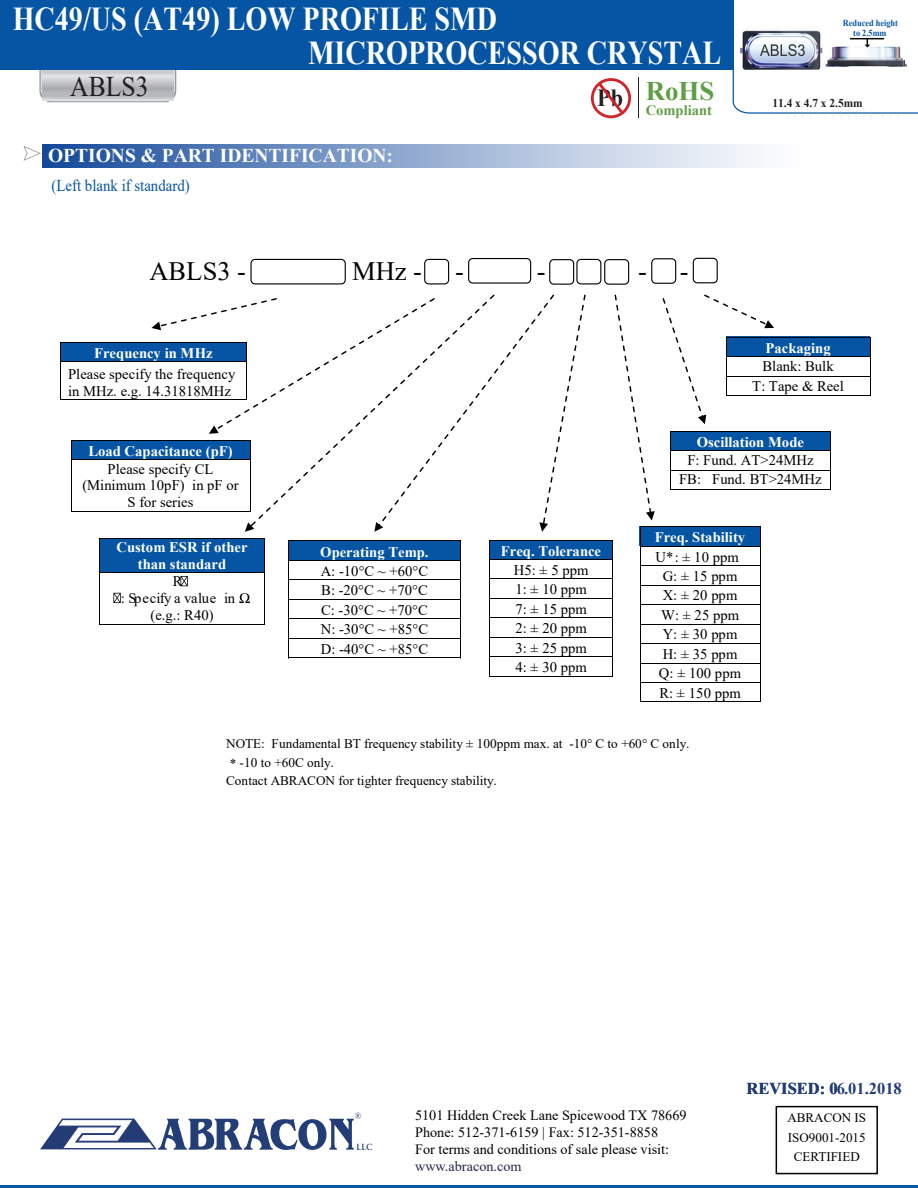
<style>
.page{position:relative;width:918px;height:1188px;background:#fff}
.page>*{position:absolute;margin:0;border:0;box-sizing:border-box;transform-origin:0 0}
.t1{font:700 33.3px/33.8px "Times New Roman";color:#fff;scale:.85 1}
.t2{font:28.5px "Times New Roman";color:#221e1f;scale:.9 1}
.t3{font:700 26.85px "Times New Roman";color:#609e45}
.t4{font:26.4px "Times New Roman";color:#000}
.t5{font:700 19.5px "Times New Roman";color:#fff}
.t6{font:16.5px "Times New Roman";color:#0555a4;scale:.9 1}
.t7{font:700 16.5px "Times New Roman";color:#243d77}
.t8{font:14.7px/19.5px "Times New Roman";letter-spacing:.005em;color:#000;text-align:center}
.t9{font:700 14.7px/17px "Times New Roman";color:#fff;text-align:center}
.t10{font:700 14.55px "Times New Roman";color:#609e45}
.t11{font:14.25px/17.1px "Times New Roman";color:#000}
.t12{font:14.25px "Times New Roman";color:#24264d}
.t13{font:13.2px/18.3px "Times New Roman";color:#000}
.t14{font:13.05px/19.6px "Times New Roman";color:#000;text-align:center}
.t15{font:700 12px "Times New Roman";color:#221e1f;scale:.95 1}
.t16{font:700 10.05px "Times New Roman";color:#0555a4;scale:.9 1}
.t17{font:700 9.3px/10.4px "Times New Roman";color:#0555a4;text-align:center;scale:.9 1}
.t18{font:700 8.1px "Trajan Pro";color:#253b76}
</style>
<div class="page">
<svg style="left:23px;top:146px;width:18px;height:15px"></svg>
<div style="left:43px;top:144px;width:764px;height:24px;background:linear-gradient(to right,#194d9c,#fff)"></div>
<hr style="left:0;top:1186px;width:918px;height:2px;background:#0555a4">
<svg style="left:39px;top:70px;width:137px;height:32px"></svg>
<svg style="left:43px;top:70px;width:130px;height:30px;background:#c3c5c8"></svg>
<svg style="left:591px;top:78px;width:40px;height:40px"></svg>
<hr style="left:638px;top:77px;width:1px;height:41px;background:#221e1f">
<div style="left:0;top:0;width:733px;height:70px;background:#0555a4"></div>
<div style="left:726px;top:337px;width:144px;height:20px;background:#0555a4"></div>
<div style="left:670px;top:431px;width:161px;height:19px;background:#0555a4"></div>
<div style="left:640px;top:526px;width:120px;height:20px;background:#0555a4"></div>
<div style="left:489px;top:540px;width:124px;height:19px;background:#0555a4"></div>
<div style="left:289px;top:541px;width:171px;height:19px;background:#0555a4"></div>
<div style="left:100px;top:538px;width:164px;height:35px;background:#0555a4"></div>
<div style="left:71px;top:441px;width:179px;height:18px;background:#0555a4"></div>
<div style="left:60px;top:343px;width:186px;height:18px;background:#0555a4"></div>
<hr style="left:60px;top:342px;width:186px;height:1px;background:#000">
<svg style="left:60px;top:343px;width:1px;height:18px"></svg>
<hr style="left:60px;top:361px;width:186px;height:1px;background:#000">
<hr style="left:60px;top:362px;width:1px;height:38px;background:#000">
<hr style="left:60px;top:400px;width:186px;height:1px;background:#000">
<hr style="left:726px;top:337px;width:144px;height:1px;background:#000">
<hr style="left:726px;top:356px;width:144px;height:1px;background:#000">
<hr style="left:726px;top:376px;width:144px;height:1px;background:#000">
<hr style="left:726px;top:395px;width:144px;height:1px;background:#000">
<svg style="left:870px;top:337px;width:1px;height:59px"></svg>
<hr style="left:72px;top:440px;width:178px;height:1px;background:#000">
<svg style="left:71px;top:440px;width:1px;height:20px"></svg>
<hr style="left:72px;top:459px;width:178px;height:1px;background:#000">
<hr style="left:71px;top:460px;width:1px;height:51px;background:#000">
<hr style="left:72px;top:511px;width:178px;height:1px;background:#000">
<hr style="left:671px;top:431px;width:159px;height:1px;background:#000">
<hr style="left:671px;top:450px;width:159px;height:1px;background:#000">
<hr style="left:671px;top:470px;width:159px;height:1px;background:#000">
<svg style="left:670px;top:431px;width:1px;height:59px"></svg>
<hr style="left:671px;top:489px;width:159px;height:1px;background:#000">
<svg style="left:830px;top:431px;width:1px;height:59px"></svg>
<hr style="left:640px;top:526px;width:120px;height:1px;background:#000">
<hr style="left:640px;top:546px;width:120px;height:1px;background:#000">
<hr style="left:640px;top:565px;width:120px;height:1px;background:#000">
<hr style="left:640px;top:585px;width:120px;height:1px;background:#000">
<hr style="left:640px;top:604px;width:120px;height:1px;background:#000">
<hr style="left:640px;top:624px;width:120px;height:1px;background:#000">
<hr style="left:640px;top:643px;width:120px;height:1px;background:#000">
<hr style="left:640px;top:663px;width:120px;height:1px;background:#000">
<hr style="left:640px;top:682px;width:120px;height:1px;background:#000">
<hr style="left:641px;top:702px;width:119px;height:1px;background:#000">
<svg style="left:760px;top:526px;width:1px;height:176px"></svg>
<hr style="left:100px;top:538px;width:165px;height:1px;background:#000">
<hr style="left:99px;top:538px;width:1px;height:34px;background:#000">
<hr style="left:265px;top:538px;width:1px;height:34px;background:#000">
<svg style="left:181px;top:576px;width:7px;height:10px"></svg>
<svg style="left:113px;top:593px;width:8px;height:10px"></svg>
<svg style="left:239px;top:593px;width:11px;height:10px"></svg>
<hr style="left:100px;top:572px;width:165px;height:1px;background:#000">
<hr style="left:99px;top:573px;width:1px;height:51px;background:#000">
<hr style="left:100px;top:624px;width:165px;height:1px;background:#000">
<hr style="left:265px;top:573px;width:1px;height:51px;background:#000">
<hr style="left:490px;top:540px;width:123px;height:1px;background:#000">
<hr style="left:490px;top:559px;width:123px;height:1px;background:#000">
<hr style="left:490px;top:579px;width:123px;height:1px;background:#000">
<hr style="left:490px;top:598px;width:123px;height:1px;background:#000">
<hr style="left:490px;top:618px;width:123px;height:1px;background:#000">
<hr style="left:490px;top:637px;width:123px;height:1px;background:#000">
<hr style="left:490px;top:657px;width:123px;height:1px;background:#000">
<svg style="left:489px;top:540px;width:1px;height:137px"></svg>
<hr style="left:490px;top:676px;width:123px;height:1px;background:#000">
<hr style="left:289px;top:541px;width:171px;height:1px;background:#000">
<hr style="left:289px;top:560px;width:171px;height:1px;background:#000">
<hr style="left:289px;top:580px;width:171px;height:1px;background:#000">
<hr style="left:289px;top:599px;width:171px;height:1px;background:#000">
<hr style="left:289px;top:619px;width:171px;height:1px;background:#000">
<hr style="left:289px;top:638px;width:171px;height:1px;background:#000">
<svg style="left:288px;top:541px;width:1px;height:118px"></svg>
<hr style="left:289px;top:658px;width:171px;height:1px;background:#000">
<svg style="left:460px;top:541px;width:1px;height:118px"></svg>
<svg style="left:614px;top:295px;width:41px;height:408px"></svg>
<svg style="left:151px;top:295px;width:435px;height:237px"></svg>
<div style="left:250px;top:259px;width:96px;height:25px;border:1px solid #000;border-radius:4px"></div>
<div style="left:468px;top:258px;width:63px;height:26px;border:1px solid #000;border-radius:4px"></div>
<div style="left:424px;top:259px;width:25px;height:25px;border:1px solid #000;border-radius:4px"></div>
<div style="left:549px;top:259px;width:25px;height:26px;border:1px solid #000;border-radius:4px"></div>
<div style="left:576px;top:259px;width:25px;height:25px;border:1px solid #000;border-radius:4px"></div>
<div style="left:604px;top:259px;width:25px;height:26px;border:1px solid #000;border-radius:4px"></div>
<div style="left:651px;top:258px;width:25px;height:26px;border:1px solid #000;border-radius:4px"></div>
<div style="left:693px;top:258px;width:25px;height:25px;border:1px solid #000;border-radius:4px"></div>
<svg style="left:663px;top:295px;width:111px;height:129px"></svg>
<svg style="left:733px;top:0;width:185px;height:114px"></svg>
<div style="left:776px;top:1106px;width:102px;height:68px;border:2px solid #000"></div>
<svg style="left:40px;top:1113px;width:321px;height:37px"></svg>
<h1 class="t1" style="left:308px;top:5px;width:488px;text-indent:-295px">HC49/US (AT49) LOW PROFILE SMD<br>MICROPROCESSOR CRYSTAL</h1>
<h2 class="t2" style="left:70px;top:76px;width:89px">ABLS3</h2>
<h3 class="t3" style="left:597px;top:81px;width:119px"><sub>Pb</sub> RoHS</h3>
<p class="t10" style="left:646px;top:105px;width:68px">Compliant</p>
<h3 class="t5" style="left:48px;top:149px;width:347px">OPTIONS &amp; PART IDENTIFICATION:</h3>
<p class="t6" style="left:52px;top:180px;width:155px">(Left blank if standard)</p>
<h3 class="t4" style="left:150px;top:261px;width:98px">ABLS3 -</h3>
<h3 class="t4" style="left:352px;top:261px;width:113px">MHz - -</h3>
<h3 class="t4" style="left:537px;top:261px;width:10px">-</h3>
<h3 class="t4" style="left:638px;top:261px;width:52px">- -</h3>
<p class="t9" style="left:94px;top:346px;width:120px">Frequency in MHz</p>
<p class="t8" style="left:68px;top:367px;width:169px;line-height:17px;text-align:left">Please specify the frequency in MHz. e.g. 14.31818MHz</p>
<p class="t17" style="left:843px;top:18px;width:63px">Reduced height to 2.5mm</p>
<p class="t16" style="left:848px;top:30px;width:41px">to 2.5mm</p>
<p class="t15" style="left:772px;top:98px;width:96px">11.4 x 4.7 x 2.5mm</p>
<p class="t9" style="left:766px;top:341px;width:67px">Packaging</p>
<p class="t8" style="left:752px;top:358px;width:93px">Blank: Bulk<br>T: Tape &amp; Reel</p>
<p class="t9" style="left:88px;top:444px;width:146px">Load Capacitance (pF)</p>
<p class="t8" style="left:82px;top:462px;width:158px;line-height:16.8px">Please specify CL (Minimum 10pF) in pF or<br>S for series</p>
<p class="t9" style="left:117px;top:540px;width:132px">Custom ESR if other than standard</p>
<p class="t8" style="left:121px;top:574px;width:116px;line-height:16.8px">R<br>: Specify a value in (e.g.: R40)</p>
<p class="t9" style="left:320px;top:545px;width:110px">Operating Temp.</p>
<p class="t8" style="left:321px;top:563px;width:109px;text-align:justify">A: -10°C ~ +60°C B: -20°C ~ +70°C C: -30°C ~ +70°C N: -30°C ~ +85°C D: -40°C ~ +85°C</p>
<p class="t9" style="left:501px;top:544px;width:102px">Freq. Tolerance</p>
<p class="t8" style="left:514px;top:562px;width:76px;text-align:justify">H5: ± 5 ppm 1: ± 10 ppm 7: ± 15 ppm 2: ± 20 ppm 3: ± 25 ppm 4: ± 30 ppm</p>
<p class="t9" style="left:697px;top:435px;width:109px">Oscillation Mode</p>
<p class="t8" style="left:679px;top:452px;width:144px">F: Fund. AT&gt;24MHz<br>FB: Fund. BT&gt;24MHz</p>
<p class="t9" style="left:655px;top:530px;width:92px">Freq. Stability</p>
<p class="t8" style="left:655px;top:548px;width:87px;text-align:left">U*: ± 10 ppm<br>G: ± 15 ppm<br>X: ± 20 ppm<br>W: ± 25 ppm<br>Y: ± 30 ppm<br>H: ± 35 ppm<br>Q: ± 100 ppm<br>R: ± 150 ppm</p>
<p class="t13" style="left:226px;top:736px;width:465px">NOTE: Fundamental BT frequency stability ± 100ppm max. at -10° C to +60° C only. * -10 to +60C only.<br>Contact ABRACON for tighter frequency stability.</p>
<p class="t18" style="left:356px;top:1142px;width:18px">LLC</p>
<p class="t11" style="left:415px;top:1108px;width:273px">5101 Hidden Creek Lane Spicewood TX 78669<br>Phone: 512-371-6159 | Fax: 512-351-8858<br>For terms and conditions of sale please visit:</p>
<p class="t12" style="left:415px;top:1161px;width:108px">www.abracon.com</p>
<p class="t7" style="left:746px;top:1083px;width:157px">REVISED: 06.01.2018</p>
<p class="t14" style="left:787px;top:1109px;width:80px">ABRACON IS<br>ISO9001-2015<br>CERTIFIED</p>
</div>
